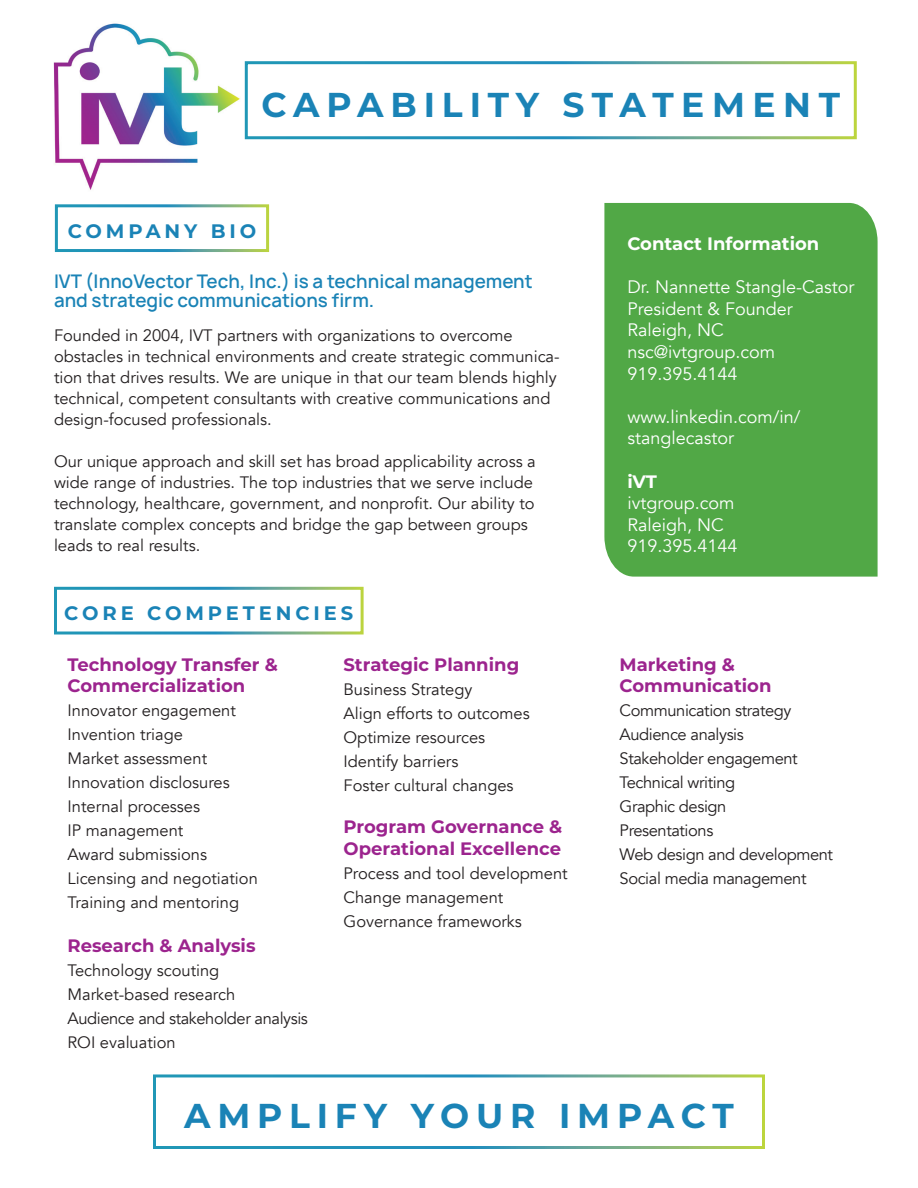
<style>
.page{position:relative;width:918px;height:1188px;background:#fff}
.page>*{position:absolute;margin:0;border:0;box-sizing:border-box;transform-origin:0 0}
.t1{font:700 34.5px "Montserrat";letter-spacing:.2em;color:#1a83b6}
.t2{font:700 19.5px "Montserrat";letter-spacing:.2em;color:#1a83b6}
.t3{font:18px/21.6px "Avenir";color:#fff}
.t4{font:700 18px/21.6px "Montserrat";color:#9c248e}
.t5{font:600 18px/19.5px "Manrope";color:#1a83b6}
.t6{font:700 18px "Montserrat";color:#fff}
.t7{font:16.5px/24px "Avenir";color:#231f20}
.t8{font:16.5px/24px "Avenir";letter-spacing:-.025em;color:#231f20}
</style>
<div class="page">
<img style="left:53px;top:23px;width:192px;height:167px">
<div style="left:245px;top:61px;width:612px;height:78px;border:3px solid #fff"></div>
<div style="left:604px;top:203px;width:274px;height:374px;background:#51a846"></div>
<div style="left:55px;top:204px;width:214px;height:48px;border:3px solid #fff"></div>
<div style="left:54px;top:587px;width:310px;height:47px;border:3px solid #fff"></div>
<h1 class="t1" style="left:262px;top:80px;width:580px">CAPABILITY STATEMENT</h1>
<p class="t2" style="left:68px;top:217px;width:190px">COMPANY BIO</p>
<p class="t5" style="left:54px;top:271px;width:480px">IVT (InnoVector Tech, Inc.) is a technical management and strategic communications firm.</p>
<p class="t7" style="left:54px;top:326px;width:507px;line-height:21px">Founded in 2004, IVT partners with organizations to overcome obstacles in technical environments and create strategic communica&shy;tion that drives results. We are unique in that our team blends highly technical, competent consultants with creative communications and design-focused professionals.</p>
<p class="t7" style="left:54px;top:452px;width:483px;line-height:21px">Our unique approach and skill set has broad applicability across a wide range of industries. The top industries that we serve include technology, healthcare, government, and nonprofit. Our ability to translate complex concepts and bridge the gap between groups leads to real results.</p>
<p class="t2" style="left:64px;top:599px;width:291px">CORE COMPETENCIES</p>
<p class="t4" style="left:68px;top:653px;width:212px">Technology Transfer &amp;<br>Commercialization</p>
<p class="t7" style="left:68px;top:699px;width:192px">Innovator engagement<br>Invention triage<br>Market assessment<br>Innovation disclosures<br>Internal processes<br>IP management<br>Award submissions<br>Licensing and negotiation<br>Training and mentoring</p>
<p class="t4" style="left:68px;top:933px;width:190px">Research &amp; Analysis</p>
<p class="t7" style="left:68px;top:958px;width:242px">Technology scouting<br>Market-based research<br>Audience and stakeholder analysis<br>ROI evaluation</p>
<p class="t4" style="left:344px;top:653px;width:177px">Strategic Planning</p>
<p class="t7" style="left:344px;top:677px;width:188px">Business Strategy<br>Align efforts to outcomes<br>Optimize resources<br>Identify barriers<br>Foster cultural changes</p>
<p class="t4" style="left:344px;top:815px;width:220px">Program Governance &amp;<br>Operational Excellence</p>
<p class="t7" style="left:344px;top:861px;width:226px">Process and tool development<br>Change management<br>Governance frameworks</p>
<p class="t6" style="left:627px;top:231px;width:193px">Contact Information</p>
<p class="t3" style="left:627px;top:276px;width:228px">Dr. Nannette Stangle-Castor<br>President &amp; Founder<br>Raleigh, NC nsc@ivtgroup.com<br>919.395.4144</p>
<p class="t3" style="left:627px;top:406px;width:174px">www.linkedin.com/in/ stanglecastor</p>
<p class="t6" style="left:627px;top:468px;width:31px">iVT</p>
<p class="t3" style="left:627px;top:492px;width:112px">ivtgroup.com<br>Raleigh, NC<br>919.395.4144</p>
<p class="t4" style="left:620px;top:653px;width:153px">Marketing &amp;<br>Communication</p>
<p class="t8" style="left:620px;top:699px;width:215px">Communication strategy<br>Audience analysis<br>Stakeholder engagement<br>Technical writing<br>Graphic design<br>Presentations<br>Web design and development<br>Social media management</p>
<h1 class="t1" style="left:184px;top:1091px;width:551px">AMPLIFY YOUR IMPACT</h1>
</div>
